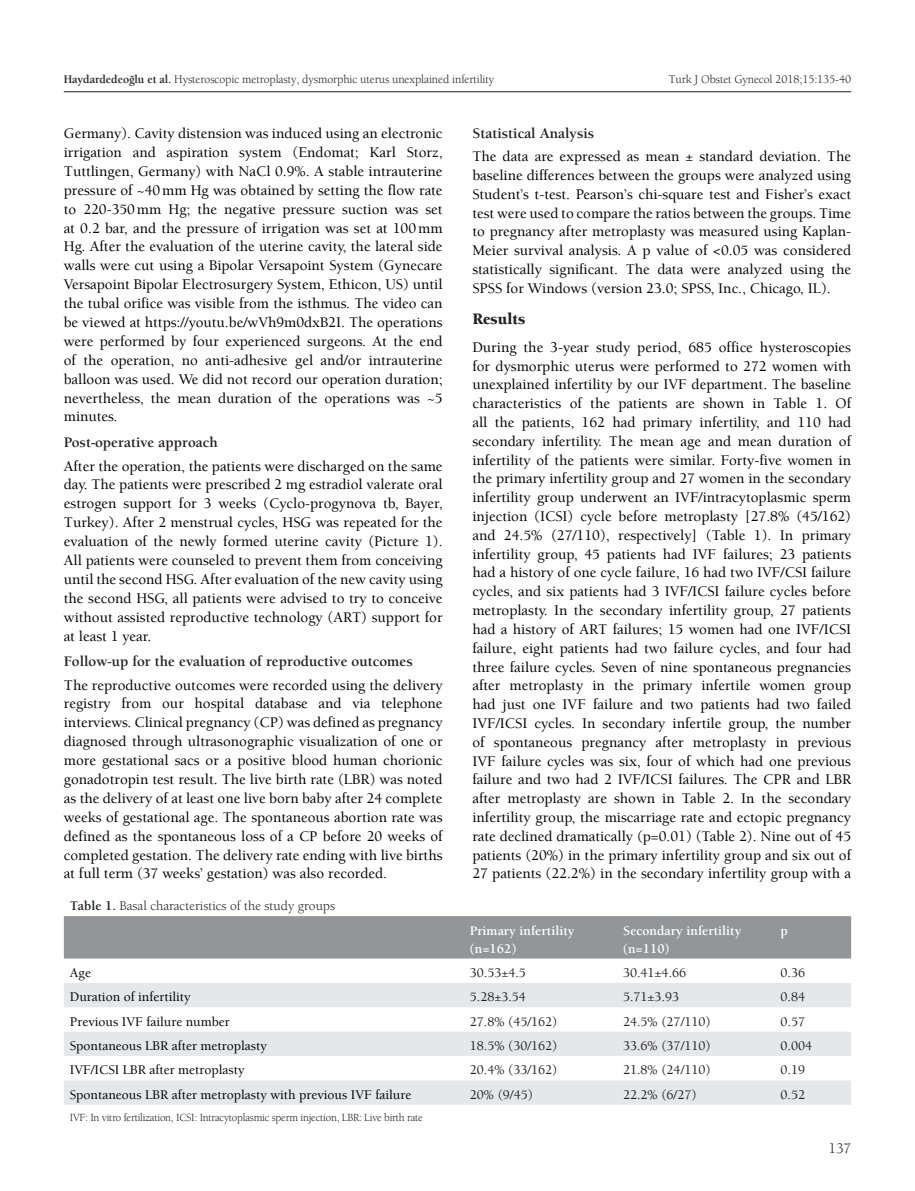
<style>
.page{position:relative;width:915px;height:1191px;background:#fff}
.page>*{position:absolute;margin:0;border:0;box-sizing:border-box;transform-origin:0 0}
.ARA-BASLIK{font:16.5px "Berkeley Black Tr";color:#231f20}
.YAZI{font:15px/18.8px "Berkeley Regular Tr";color:#000;text-align:justify}
.YAZI-BOLD{font:15px "Berkeley Bold Tr";color:#231f20}
.t1{font:15px "Berkeley Book Tr";color:#231f20}
.TABLO-YAZI{font:13.5px "Berkeley Regular Tr";color:#231f20}
.TABLO-YAZI-2{font:13.5px "Berkeley Regular Tr";color:#000}
.TABLO-ARA{font:700 13.5px/18px "Berkeley";color:#fff}
.TABLO-BASLIK{font:13.5px "Berkeley Book Tr";color:#231f20}
.t2{font:12px "Berkeley Book Tr";letter-spacing:-.01em;color:#231f20}
.TABLO-ALTI{font:11.25px "Berkeley Book Tr";letter-spacing:-.02em;color:#231f20}
.s1{font-family:"Berkeley Bold Tr"}
</style>
<div class="page">
<hr style="left:64px;top:91px;width:786px;height:1px;background:#231f20">
<div style="left:64px;top:916px;width:786px;height:42px;background:#939598"></div>
<svg style="left:64px;top:983px;width:786px;height:121px;fill:#e6e7e9"></svg>
<p class="t2" style="left:64px;top:72px;width:432px"><span class="s1">Haydardedeoğlu et al.</span> Hysteroscopic metroplasty, dysmorphic uterus unexplained infertility</p>
<p class="t2" style="left:668px;top:72px;width:184px">Turk J Obstet Gynecol 2018;15:135-40</p>
<p class="YAZI" style="left:64px;top:124px;width:380px">Germany). Cavity distension was induced using an electronic irrigation and aspiration system (Endomat; Karl Storz, Tuttlingen, Germany) with NaCl 0.9%. A stable intrauterine pressure of ~40mm Hg was obtained by setting the flow rate to 220-350mm Hg; the negative pressure suction was set at 0.2 bar, and the pressure of irrigation was set at 100mm Hg. After the evaluation of the uterine cavity, the lateral side walls were cut using a Bipolar Versapoint System (Gynecare Versapoint Bipolar Electrosurgery System, Ethicon, US) until the tubal orifice was visible from the isthmus. The video can be viewed at https://youtu.be/wVh9m0dxB2I. The operations were performed by four experienced surgeons. At the end of the operation, no anti-adhesive gel and/or intrauterine balloon was used. We did not record our operation duration; nevertheless, the mean duration of the operations was ~5 minutes.</p>
<p class="YAZI-BOLD" style="left:64px;top:433px;width:155px">Post-operative approach</p>
<p class="YAZI" style="left:64px;top:456px;width:380px">After the operation, the patients were discharged on the same day. The patients were prescribed 2 mg estradiol valerate oral estrogen support for 3 weeks (Cyclo-progynova tb, Bayer, Turkey). After 2 menstrual cycles, HSG was repeated for the evaluation of the newly formed uterine cavity (Picture 1).<br>All patients were counseled to prevent them from conceiving until the second HSG. After evaluation of the new cavity using the second HSG, all patients were advised to try to conceive without assisted reproductive technology (ART) support for at least 1 year.</p>
<p class="YAZI-BOLD" style="left:64px;top:652px;width:350px">Follow-up for the evaluation of reproductive outcomes</p>
<p class="YAZI" style="left:64px;top:675px;width:380px">The reproductive outcomes were recorded using the delivery registry from our hospital database and via telephone interviews. Clinical pregnancy (CP) was defined as pregnancy diagnosed through ultrasonographic visualization of one or more gestational sacs or a positive blood human chorionic gonadotropin test result. The live birth rate (LBR) was noted as the delivery of at least one live born baby after 24 complete weeks of gestational age. The spontaneous abortion rate was defined as the spontaneous loss of a CP before 20 weeks of completed gestation. The delivery rate ending with live births at full term (37 weeks’ gestation) was also recorded.</p>
<p class="TABLO-BASLIK" style="left:70px;top:897px;width:267px"><span class="s1">Table 1.</span> Basal characteristics of the study groups</p>
<p class="YAZI-BOLD" style="left:472px;top:124px;width:123px">Statistical Analysis</p>
<p class="YAZI" style="left:472px;top:147px;width:380px">The data are expressed as mean ± standard deviation. The baseline differences between the groups were analyzed using Student’s t-test. Pearson’s chi-square test and Fisher’s exact test were used to compare the ratios between the groups. Time to pregnancy after metroplasty was measured using Kaplan-Meier survival analysis. A p value of &lt;0.05 was considered statistically significant. The data were analyzed using the SPSS for Windows (version 23.0; SPSS, Inc., Chicago, IL).</p>
<p class="ARA-BASLIK" style="left:472px;top:309px;width:55px">Results</p>
<p class="YAZI" style="left:472px;top:337px;width:380px">During the 3-year study period, 685 office hysteroscopies for dysmorphic uterus were performed to 272 women with unexplained infertility by our IVF department. The baseline characteristics of the patients are shown in Table 1. Of all the patients, 162 had primary infertility, and 110 had secondary infertility. The mean age and mean duration of infertility of the patients were similar. Forty-five women in the primary infertility group and 27 women in the secondary infertility group underwent an IVF/intracytoplasmic sperm injection (ICSI) cycle before metroplasty [27.8% (45/162) and 24.5% (27/110), respectively] (Table 1). In primary infertility group, 45 patients had IVF failures; 23 patients had a history of one cycle failure, 16 had two IVF/CSI failure cycles, and six patients had 3 IVF/ICSI failure cycles before metroplasty. In the secondary infertility group, 27 patients had a history of ART failures; 15 women had one IVF/ICSI failure, eight patients had two failure cycles, and four had three failure cycles. Seven of nine spontaneous pregnancies after metroplasty in the primary infertile women group had just one IVF failure and two patients had two failed IVF/ICSI cycles. In secondary infertile group, the number of spontaneous pregnancy after metroplasty in previous IVF failure cycles was six, four of which had one previous failure and two had 2 IVF/ICSI failures. The CPR and LBR after metroplasty are shown in Table 2. In the secondary infertility group, the miscarriage rate and ectopic pregnancy rate declined dramatically (p=0.01) (Table 2). Nine out of 45 patients (20%) in the primary infertility group and six out of 27 patients (22.2%) in the secondary infertility group with a</p>
<p class="TABLO-ARA" style="left:469px;top:921px;width:106px">Primary infertility (n=162)</p>
<p class="TABLO-ARA" style="left:623px;top:921px;width:120px">Secondary infertility (n=110)</p>
<p class="TABLO-ARA" style="left:780px;top:921px;width:9px">p</p>
<p class="TABLO-YAZI-2" style="left:70px;top:964px;width:23px">Age</p>
<p class="TABLO-YAZI" style="left:469px;top:964px;width:58px">30.53±4.5</p>
<p class="TABLO-YAZI" style="left:623px;top:964px;width:65px">30.41±4.66</p>
<p class="TABLO-YAZI" style="left:780px;top:964px;width:26px">0.36</p>
<p class="TABLO-YAZI-2" style="left:70px;top:989px;width:122px">Duration of infertility</p>
<p class="TABLO-YAZI" style="left:469px;top:989px;width:58px">5.28±3.54</p>
<p class="TABLO-YAZI" style="left:623px;top:989px;width:58px">5.71±3.93</p>
<p class="TABLO-YAZI" style="left:780px;top:989px;width:26px">0.84</p>
<p class="TABLO-YAZI-2" style="left:70px;top:1013px;width:161px">Previous IVF failure number</p>
<p class="TABLO-YAZI" style="left:469px;top:1013px;width:89px">27.8% (45/162)</p>
<p class="TABLO-YAZI" style="left:623px;top:1013px;width:89px">24.5% (27/110)</p>
<p class="TABLO-YAZI" style="left:780px;top:1013px;width:26px">0.57</p>
<p class="TABLO-YAZI-2" style="left:70px;top:1037px;width:198px">Spontaneous LBR after metroplasty</p>
<p class="TABLO-YAZI" style="left:469px;top:1037px;width:89px">18.5% (30/162)</p>
<p class="TABLO-YAZI" style="left:623px;top:1037px;width:89px">33.6% (37/110)</p>
<p class="TABLO-YAZI" style="left:780px;top:1037px;width:33px">0.004</p>
<p class="TABLO-YAZI-2" style="left:70px;top:1062px;width:176px">IVF/ICSI LBR after metroplasty</p>
<p class="TABLO-YAZI" style="left:469px;top:1062px;width:89px">20.4% (33/162)</p>
<p class="TABLO-YAZI" style="left:623px;top:1062px;width:89px">21.8% (24/110)</p>
<p class="TABLO-YAZI" style="left:780px;top:1062px;width:26px">0.19</p>
<p class="TABLO-YAZI-2" style="left:70px;top:1086px;width:343px">Spontaneous LBR after metroplasty with previous IVF failure</p>
<p class="TABLO-YAZI" style="left:469px;top:1086px;width:65px">20% (9/45)</p>
<p class="TABLO-YAZI" style="left:623px;top:1086px;width:75px">22.2% (6/27)</p>
<p class="TABLO-YAZI" style="left:780px;top:1086px;width:26px">0.52</p>
<p class="TABLO-ALTI" style="left:70px;top:1110px;width:354px">IVF: In vitro fertilization, ICSI: Intracytoplasmic sperm injection, LBR: Live birth rate</p>
<p class="t1" style="left:828px;top:1139px;width:24px">137</p>
</div>
